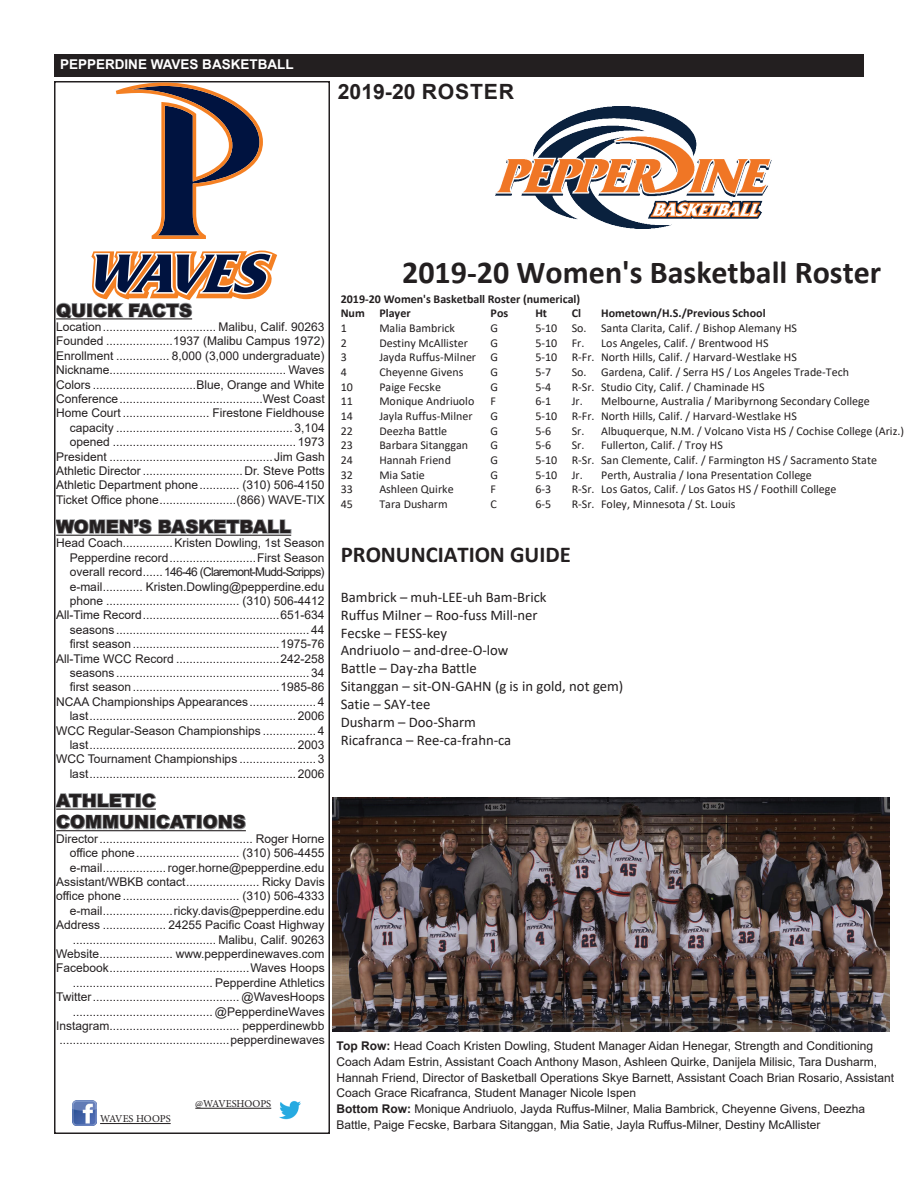
<style>
.page{position:relative;width:918px;height:1188px;background:#fff}
.page>*{position:absolute;margin:0;border:0;box-sizing:border-box;transform-origin:0 0}
.t1{font:700 31.95px "Calibri";color:#231f20}
.t2{font:700 22.8px "Calibri";color:#231f20}
.t3{font:700 21px "Arial";letter-spacing:.035em;color:#231f20}
.t4{font:900 18px/21.6px "Arial";color:#231f20}
.t5{font:14.7px/17.9px "Calibri";color:#231f20}
.t6{font:700 13.5px "Arial";color:#fff}
.t7{font:12px/14.4px "Arial";color:#231f20;text-align:right}
.t8{font:12px "Calibri";color:#231f20}
.t9{font:700 12px/14.7px "Calibri";color:#231f20}
.t10{font:10.5px "Minion Pro";letter-spacing:-.01em;color:#231f20}
.s1{font-weight:700}
</style>
<div class="page">
<div style="left:54px;top:54px;width:810px;height:23px;background:#231f20"></div>
<div style="left:54px;top:81px;width:276px;height:1053px;border:2px solid #231f20"></div>
<hr style="left:195px;top:1108px;width:76px;height:1px;background:#231f20">
<img style="left:72px;top:1101px;width:24px;height:24px">
<hr style="left:100px;top:1123px;width:71px;height:1px;background:#231f20">
<img style="left:279px;top:1101px;width:22px;height:19px">
<svg style="left:116px;top:83px;width:147px;height:156px"></svg>
<img style="left:496px;top:107px;width:275px;height:121px">
<hr style="left:56px;top:535px;width:235px;height:1px;background:#231f20">
<hr style="left:56px;top:830px;width:190px;height:1px;background:#231f20">
<svg style="left:55px;top:251px;width:222px;height:69px"></svg>
<svg style="left:54px;top:511px;width:238px;height:24px"></svg>
<svg style="left:54px;top:792px;width:192px;height:38px"></svg>
<img style="left:332px;top:797px;width:558px;height:234px">
<p class="t6" style="left:60px;top:54px;width:235px">PEPPERDINE WAVES BASKETBALL</p>
<h3 class="t3" style="left:338px;top:77px;width:178px">2019-20 ROSTER</h3>
<h3 class="t4" style="left:56px;top:299px;width:137px">QUICK FACTS</h3>
<p class="t7" style="left:56px;top:320px;width:270px">Location.................................. Malibu, Calif. 90263<br>Founded ....................1937 (Malibu Campus 1972)<br>Enrollment ................ 8,000 (3,000 undergraduate)<br>Nickname..................................................... Waves Colors ...............................Blue, Orange and White Conference...........................................West Coast Home Court .......................... Firestone Fieldhouse capacity .....................................................3,104 opened .......................................................1973<br>President .................................................Jim Gash Athletic Director ..............................Dr. Steve Potts Athletic Department phone............ (310) 506-4150<br>Ticket Office phone.......................(866) WAVE-TIX</p>
<h3 class="t4" style="left:56px;top:515px;width:237px">WOMEN’S BASKETBALL</h3>
<p class="t7" style="left:56px;top:536px;width:270px">Head Coach...............Kristen Dowling, 1st Season Pepperdine record..........................First Season overall record...... 146-46 (Claremont-Mudd-Scripps) e-mail............ Kristen.Dowling@pepperdine.edu phone ........................................ (310) 506-4412<br>All-Time Record.........................................651-634 seasons ..........................................................44 first season ............................................1975-76<br>All-Time WCC Record ...............................242-258 seasons ..........................................................34 first season ............................................1985-86<br>NCAA Championships Appearances.................... 4 last..............................................................2006<br>WCC Regular-Season Championships ................ 4 last..............................................................2003<br>WCC Tournament Championships ....................... 3 last..............................................................2006</p>
<h3 class="t4" style="left:56px;top:789px;width:191px">ATHLETIC<br>COMMUNICATIONS</h3>
<p class="t7" style="left:56px;top:831px;width:270px">Director.............................................. Roger Horne office phone............................... (310) 506-4455 e-mail...................roger.horne@pepperdine.edu Assistant/WBKB contact...................... Ricky Davis office phone................................... (310) 506-4333 e-mail.....................ricky.davis@pepperdine.edu Address ................... 24255 Pacific Coast Highway ........................................... Malibu, Calif. 90263<br>Website...................... www.pepperdinewaves.com Facebook..........................................Waves Hoops .......................................... Pepperdine Athletics Twitter............................................ @WavesHoops .......................................... @PepperdineWaves Instagram....................................... pepperdinewbb ...................................................pepperdinewaves</p>
<p class="t10" style="left:100px;top:1112px;width:72px">WAVES HOOPS</p>
<p class="t10" style="left:195px;top:1097px;width:77px">@WAVESHOOPS</p>
<h1 class="t1" style="left:402px;top:249px;width:481px">2019-20 Women's Basketball Roster</h1>
<p class="t9" style="left:341px;top:291px;width:241px">2019-20 Women's Basketball Roster (numerical)<br>Num Player</p>
<p class="t9" style="left:491px;top:306px;width:19px">Pos</p>
<p class="t9" style="left:535px;top:306px;width:13px">Ht</p>
<p class="t9" style="left:572px;top:306px;width:11px">Cl</p>
<p class="t9" style="left:601px;top:306px;width:166px">Hometown/H.S./Previous School</p>
<p class="t8" style="left:341px;top:320px;width:8px">1</p>
<p class="t8" style="left:379px;top:320px;width:77px">Malia Bambrick</p>
<p class="t8" style="left:491px;top:320px;width:9px">G</p>
<p class="t8" style="left:535px;top:320px;width:263px">5-10 So. Santa Clarita, Calif. / Bishop Alemany HS</p>
<p class="t8" style="left:341px;top:334px;width:8px">2</p>
<p class="t8" style="left:379px;top:334px;width:90px">Destiny McAllister</p>
<p class="t8" style="left:491px;top:334px;width:9px">G</p>
<p class="t8" style="left:535px;top:334px;width:50px">5-10 Fr.</p>
<p class="t8" style="left:601px;top:334px;width:169px">Los Angeles, Calif. / Brentwood HS</p>
<p class="t8" style="left:341px;top:349px;width:8px">3</p>
<p class="t8" style="left:379px;top:349px;width:120px">Jayda Ruffus-Milner G</p>
<p class="t8" style="left:535px;top:349px;width:263px">5-10 R-Fr. North Hills, Calif. / Harvard-Westlake HS</p>
<p class="t8" style="left:341px;top:364px;width:8px">4</p>
<p class="t8" style="left:379px;top:364px;width:86px">Cheyenne Givens</p>
<p class="t8" style="left:491px;top:364px;width:9px">G</p>
<p class="t8" style="left:535px;top:364px;width:17px">5-7</p>
<p class="t8" style="left:572px;top:364px;width:279px">So. Gardena, Calif. / Serra HS / Los Angeles Trade-Tech</p>
<p class="t8" style="left:341px;top:378px;width:14px">10</p>
<p class="t8" style="left:379px;top:378px;width:63px">Paige Fecske</p>
<p class="t8" style="left:491px;top:378px;width:9px">G</p>
<p class="t8" style="left:535px;top:378px;width:17px">5-4</p>
<p class="t8" style="left:572px;top:378px;width:194px">R-Sr. Studio City, Calif. / Chaminade HS</p>
<p class="t8" style="left:341px;top:393px;width:14px">11</p>
<p class="t8" style="left:379px;top:393px;width:96px">Monique Andriuolo</p>
<p class="t8" style="left:491px;top:393px;width:7px">F</p>
<p class="t8" style="left:535px;top:393px;width:17px">6-1</p>
<p class="t8" style="left:572px;top:393px;width:300px">Jr. Melbourne, Australia / Maribyrnong Secondary College</p>
<p class="t8" style="left:341px;top:408px;width:14px">14</p>
<p class="t8" style="left:379px;top:408px;width:95px">Jayla Ruffus-Milner</p>
<p class="t8" style="left:491px;top:408px;width:9px">G</p>
<p class="t8" style="left:535px;top:408px;width:263px">5-10 R-Fr. North Hills, Calif. / Harvard-Westlake HS</p>
<p class="t8" style="left:341px;top:422px;width:14px">22</p>
<p class="t8" style="left:379px;top:422px;width:69px">Deezha Battle</p>
<p class="t8" style="left:491px;top:422px;width:9px">G</p>
<p class="t8" style="left:535px;top:422px;width:17px">5-6</p>
<p class="t8" style="left:572px;top:422px;width:334px">Sr. Albuquerque, N.M. / Volcano Vista HS / Cochise College (Ariz.)</p>
<p class="t8" style="left:341px;top:437px;width:14px">23</p>
<p class="t8" style="left:379px;top:437px;width:90px">Barbara Sitanggan</p>
<p class="t8" style="left:491px;top:437px;width:9px">G</p>
<p class="t8" style="left:535px;top:437px;width:17px">5-6</p>
<p class="t8" style="left:572px;top:437px;width:153px">Sr. Fullerton, Calif. / Troy HS</p>
<p class="t8" style="left:341px;top:452px;width:14px">24</p>
<p class="t8" style="left:379px;top:452px;width:73px">Hannah Friend</p>
<p class="t8" style="left:491px;top:452px;width:9px">G</p>
<p class="t8" style="left:535px;top:452px;width:343px">5-10 R-Sr. San Clemente, Calif. / Farmington HS / Sacramento State</p>
<p class="t8" style="left:341px;top:466px;width:14px">32</p>
<p class="t8" style="left:379px;top:466px;width:47px">Mia Satie</p>
<p class="t8" style="left:491px;top:466px;width:9px">G</p>
<p class="t8" style="left:535px;top:466px;width:49px">5-10 Jr.</p>
<p class="t8" style="left:601px;top:466px;width:212px">Perth, Australia / Iona Presentation College</p>
<p class="t8" style="left:341px;top:481px;width:14px">33</p>
<p class="t8" style="left:379px;top:481px;width:76px">Ashleen Quirke</p>
<p class="t8" style="left:491px;top:481px;width:7px">F</p>
<p class="t8" style="left:535px;top:481px;width:17px">6-3</p>
<p class="t8" style="left:572px;top:481px;width:266px">R-Sr. Los Gatos, Calif. / Los Gatos HS / Foothill College</p>
<p class="t8" style="left:341px;top:496px;width:14px">45</p>
<p class="t8" style="left:379px;top:496px;width:70px">Tara Dusharm</p>
<p class="t8" style="left:491px;top:496px;width:8px">C</p>
<p class="t8" style="left:535px;top:496px;width:17px">6-5</p>
<p class="t8" style="left:572px;top:496px;width:165px">R-Sr. Foley, Minnesota / St. Louis</p>
<h2 class="t2" style="left:341px;top:538px;width:232px">PRONUNCIATION GUIDE</h2>
<p class="t5" style="left:341px;top:587px;width:284px">Bambrick – muh-LEE-uh Bam-Brick<br>Ruffus Milner – Roo-fuss Mill-ner<br>Fecske – FESS-key<br>Andriuolo – and-dree-O-low<br>Battle – Day-zha Battle<br>Sitanggan – sit-ON-GAHN (g is in gold, not gem)<br>Satie – SAY-tee<br>Dusharm – Doo-Sharm<br>Ricafranca – Ree-ca-frahn-ca</p>
<p class="t7" style="left:337px;top:1038px;width:559px;line-height:15.8px;text-align:left"><span class="s1">Top Row:</span> Head Coach Kristen Dowling, Student Manager Aidan Henegar, Strength and Conditioning Coach Adam Estrin, Assistant Coach Anthony Mason, Ashleen Quirke, Danijela Milisic, Tara Dusharm, Hannah Friend, Director of Basketball Operations Skye Barnett, Assistant Coach Brian Rosario, Assistant Coach Grace Ricafranca, Student Manager Nicole Ispen<br><span class="s1">Bottom Row:</span> Monique Andriuolo, Jayda Ruffus-Milner, Malia Bambrick, Cheyenne Givens, Deezha Battle, Paige Fecske, Barbara Sitanggan, Mia Satie, Jayla Ruffus-Milner, Destiny McAllister</p>
</div>
